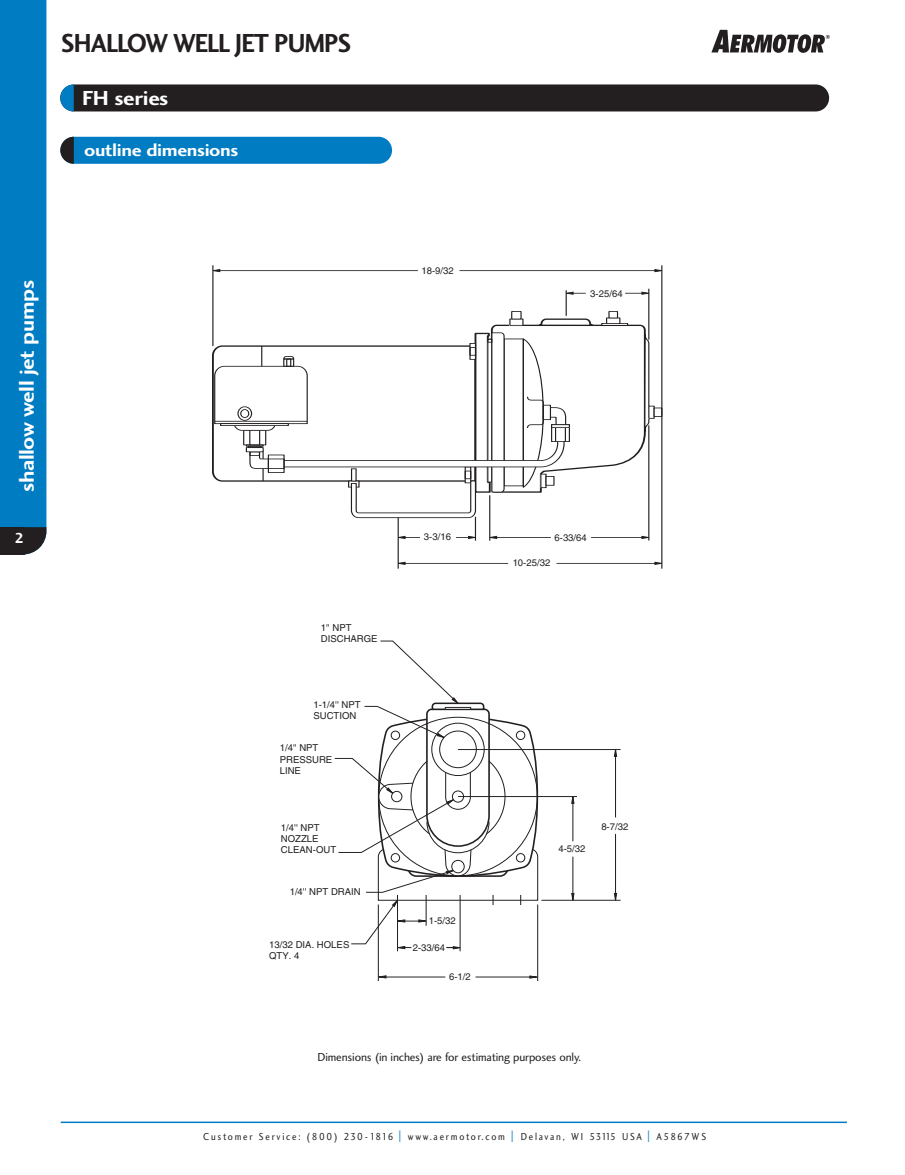
<style>
.page{position:relative;width:905px;height:1175px;background:#fff}
.page>*{position:absolute;margin:0;border:0;box-sizing:border-box;transform-origin:0 0}
.t1{font:27px "Charlotte Sans Bold Plain";letter-spacing:-.035em;color:#231f20;scale:.95 1}
.t2{font:21px "Charlotte Sans Bold Plain";letter-spacing:-.02em;color:#fff;scale:1.1 1}
.t3{font:18px "Charlotte Sans Bold Plain";letter-spacing:-.02em;color:#fff;scale:1.1 1}
.t4{font:15px "Charlotte Sans Bold Plain";color:#fff}
.t5{font:12px "Charlotte Sans Book Plain";letter-spacing:-.01em;color:#231f20}
.t6{font:10.5px "Charlotte Sans Book Plain";letter-spacing:.19em;color:#231f20;scale:.9 1}
.t7{font:9.6px/11.1px "Helvetica";color:#231f20}
.s1{font-size:17.25px;color:#007cc2}
</style>
<div class="page">
<div style="left:0;top:0;width:46px;height:554px;background:#007cc2"></div>
<div style="left:60px;top:84px;width:769px;height:27px;background:#231f20;border-radius:14px"></div>
<svg style="left:60px;top:84px;width:14px;height:27px"></svg>
<hr style="left:61px;top:1121px;width:785px;height:2px;background:#007cc2">
<svg style="left:570px;top:797px;width:4px;height:7px"></svg>
<svg style="left:613px;top:750px;width:4px;height:7px"></svg>
<svg style="left:613px;top:892px;width:4px;height:9px"></svg>
<svg style="left:570px;top:892px;width:4px;height:9px"></svg>
<hr style="left:541px;top:899px;width:79px;height:1px;background:#231f20">
<hr style="left:458px;top:796px;width:119px;height:1px;background:#231f20">
<hr style="left:378px;top:904px;width:1px;height:77px;background:#231f20">
<hr style="left:537px;top:904px;width:1px;height:77px;background:#231f20">
<hr style="left:475px;top:976px;width:62px;height:1px;background:#231f20">
<hr style="left:378px;top:976px;width:67px;height:1px;background:#231f20">
<hr style="left:572px;top:856px;width:1px;height:44px;background:#231f20">
<hr style="left:572px;top:796px;width:1px;height:45px;background:#231f20">
<hr style="left:615px;top:834px;width:1px;height:66px;background:#231f20">
<hr style="left:615px;top:749px;width:1px;height:68px;background:#231f20">
<hr style="left:458px;top:749px;width:162px;height:1px;background:#231f20">
<svg style="left:334px;top:640px;width:205px;height:325px"></svg>
<svg style="left:378px;top:974px;width:9px;height:4px"></svg>
<svg style="left:529px;top:975px;width:8px;height:4px"></svg>
<hr style="left:459px;top:270px;width:199px;height:1px;background:#231f20">
<hr style="left:220px;top:270px;width:198px;height:1px;background:#231f20">
<svg style="left:654px;top:269px;width:7px;height:3px"></svg>
<svg style="left:654px;top:561px;width:7px;height:4px"></svg>
<svg style="left:213px;top:269px;width:8px;height:3px"></svg>
<svg style="left:397px;top:561px;width:9px;height:4px"></svg>
<div style="left:648px;top:406px;width:6px;height:13px;border:1px solid #231f20"></div>
<div style="left:653px;top:407px;width:9px;height:10px;border:1px solid #231f20"></div>
<hr style="left:661px;top:265px;width:1px;height:303px;background:#231f20">
<hr style="left:648px;top:289px;width:1px;height:51px;background:#231f20">
<hr style="left:398px;top:513px;width:1px;height:55px;background:#231f20">
<hr style="left:398px;top:563px;width:110px;height:1px;background:#231f20">
<hr style="left:556px;top:563px;width:105px;height:1px;background:#231f20">
<hr style="left:212px;top:265px;width:1px;height:81px;background:#231f20">
<svg style="left:212px;top:290px;width:437px;height:250px"></svg>
<div style="left:551px;top:424px;width:18px;height:4px;border:1px solid #231f20"></div>
<div style="left:60px;top:137px;width:332px;height:27px;background:#007cc2;border-radius:14px"></div>
<svg style="left:60px;top:137px;width:14px;height:27px"></svg>
<svg style="left:711px;top:30px;width:118px;height:23px"></svg>
<h1 class="t1" style="left:61px;top:33px;width:307px">SHALLOW WELL JET PUMPS</h1>
<h2 class="t2" style="left:82px;top:91px;width:80px">FH series</h2>
<h3 class="t3" style="left:84px;top:143px;width:142px">outline dimensions</h3>
<h2 class="t2" style="left:19px;top:492px;width:194px;rotate:-90deg">shallow well jet pumps</h2>
<h3 class="t4" style="left:15px;top:532px;width:11px">2</h3>
<p class="t7" style="left:421px;top:266px;width:34px">18-9/32</p>
<p class="t7" style="left:590px;top:289px;width:34px">3-25/64</p>
<p class="t7" style="left:424px;top:532px;width:29px">3-3/16</p>
<p class="t7" style="left:554px;top:533px;width:34px">6-33/64</p>
<p class="t7" style="left:321px;top:622px;width:58px">1'' NPT<br>DISCHARGE</p>
<p class="t7" style="left:313px;top:699px;width:49px">1-1/4'' NPT<br>SUCTION</p>
<p class="t7" style="left:280px;top:743px;width:54px">1/4'' NPT<br>PRESSURE<br>LINE</p>
<p class="t7" style="left:281px;top:822px;width:57px">1/4'' NPT<br>NOZZLE<br>CLEAN-OUT</p>
<p class="t7" style="left:290px;top:886px;width:73px">1/4'' NPT DRAIN</p>
<p class="t7" style="left:269px;top:939px;width:82px">13/32 DIA. HOLES<br>QTY. 4</p>
<p class="t7" style="left:429px;top:916px;width:29px">1-5/32</p>
<p class="t7" style="left:413px;top:943px;width:34px">2-33/64</p>
<p class="t7" style="left:449px;top:971px;width:23px">6-1/2</p>
<p class="t7" style="left:512px;top:558px;width:39px">10-25/32</p>
<p class="t7" style="left:558px;top:844px;width:29px">4-5/32</p>
<p class="t7" style="left:601px;top:821px;width:29px">8-7/32</p>
<p class="t5" style="left:317px;top:1052px;width:265px">Dimensions (in inches) are for estimating purposes only.</p>
<p class="t6" style="left:203px;top:1132px;width:560px">Customer Service: (800) 230-1816 <span class="s1">|</span> www.aermotor.com <span class="s1">|</span> Delavan, WI 53115 USA <span class="s1">|</span> A5867WS</p>
</div>
